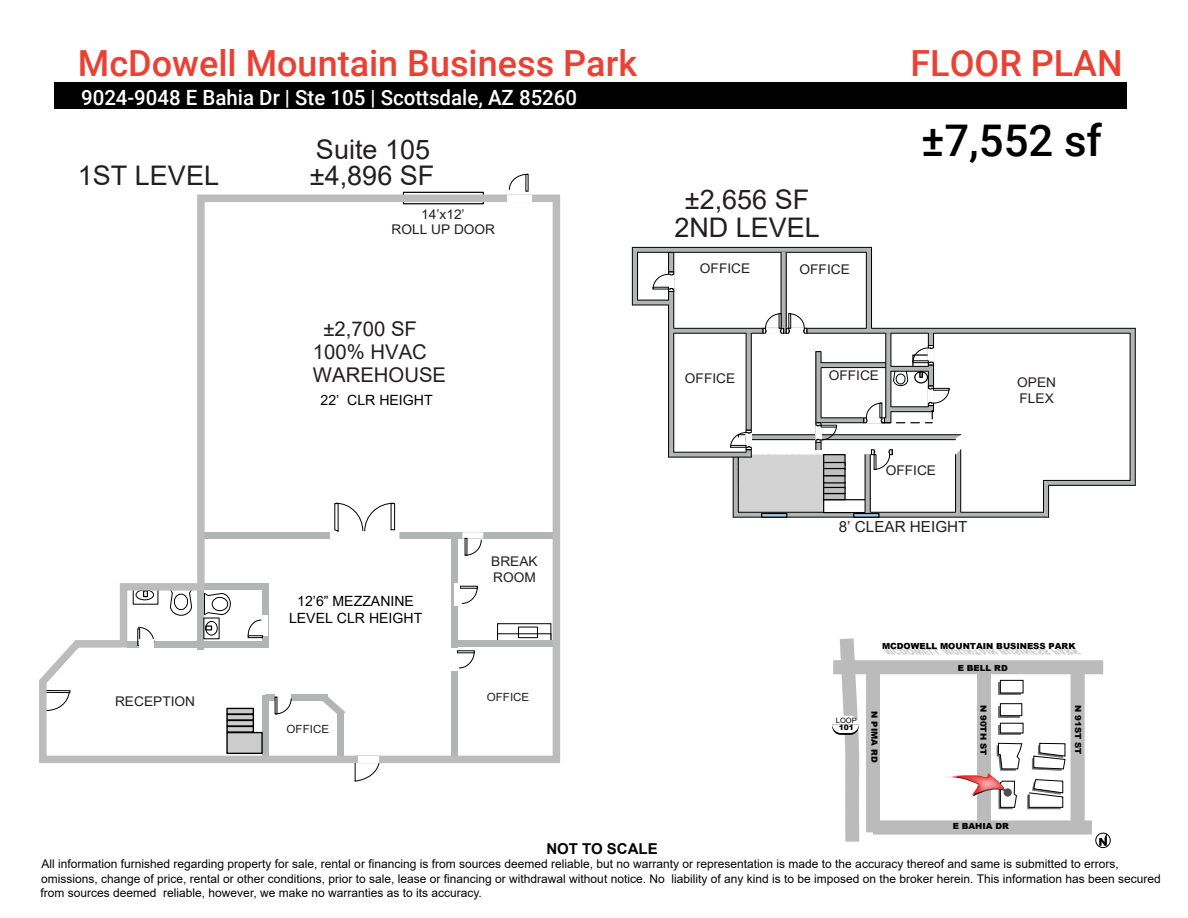
<style>
.page{position:relative;width:1188px;height:918px;background:#fff}
.page>*{position:absolute;margin:0;border:0;box-sizing:border-box;transform-origin:0 0}
.t1{font:500 43.65px "Roboto";color:#000}
.t2{font:500 36px "Roboto";color:#ea4134}
.t3{font:27px/27.9px "Arial";color:#231f20;text-align:center}
.t4{font:500 21px "Roboto";color:#fff}
.t5{font:20.25px/22.5px "Arial";color:#231f20}
.t6{font:15.3px "Arial";color:#231f20}
.t7{font:700 15px "Arial";color:#020302}
.t8{font:14.1px/17px "Arial";color:#000;text-align:center}
.t9{font:13.35px/16px "Arial";color:#231f20}
.t10{font:12px/14.4px "Arial";color:#020302}
.t11{font:11.25px "Arial";color:#231f20}
.t12{font:900 8.4px "Arial";color:#010101}
.t13{font:7.35px "Arial";color:#010101}
.t14{font:900 7.35px "Arial";color:#010101}
</style>
<div class="page">
<div style="left:54px;top:82px;width:1072px;height:28px;background:#000"></div>
<hr style="left:1135px;top:328px;width:1px;height:157px;background:#000">
<svg style="left:632px;top:247px;width:503px;height:271px"></svg>
<svg style="left:509px;top:174px;width:19px;height:17px"></svg>
<svg style="left:355px;top:767px;width:23px;height:15px"></svg>
<svg style="left:39px;top:191px;width:521px;height:576px"></svg>
<div style="left:358px;top:756px;width:20px;height:6px;background:#fff"></div>
<div style="left:507px;top:196px;width:24px;height:6px;background:#fff"></div>
<svg style="left:998px;top:682px;width:23px;height:13px"></svg>
<div style="left:998px;top:706px;width:22px;height:12px;background:#606060"></div>
<svg style="left:998px;top:725px;width:23px;height:10px"></svg>
<div style="left:1000px;top:680px;width:23px;height:13px;background:#fff;border:1px solid #010101"></div>
<div style="left:1000px;top:703px;width:22px;height:13px;background:#fff;border:1px solid #010101"></div>
<div style="left:1000px;top:723px;width:23px;height:10px;background:#fff"></div>
<div style="left:977px;top:667px;width:14px;height:163px;background:#bbb"></div>
<div style="left:1071px;top:669px;width:13px;height:161px;background:#bbb"></div>
<div style="left:873px;top:821px;width:219px;height:13px;background:#bbb"></div>
<div style="left:866px;top:671px;width:14px;height:161px;background:#bbb"></div>
<div style="left:833px;top:660px;width:270px;height:14px;background:#bbb"></div>
<svg style="left:946px;top:743px;width:119px;height:66px"></svg>
<svg style="left:832px;top:638px;width:34px;height:204px"></svg>
<div style="left:1004px;top:788px;width:8px;height:9px;background:#4e4e4f;border-radius:50%"></div>
<svg style="left:883px;top:648px;width:199px;height:7px"></svg>
<svg style="left:1099px;top:833px;width:8px;height:13px"></svg>
<div style="left:1095px;top:833px;width:16px;height:15px;border:1px solid #010101;border-radius:50%"></div>
<h2 class="t2" style="left:78px;top:38px;width:561px">McDowell Mountain Business Park</h2>
<h3 class="t4" style="left:81px;top:82px;width:498px">9024-9048 E Bahia Dr | Ste 105 | Scottsdale, AZ 85260</h3>
<h3 class="t3" style="left:78px;top:161px;width:143px">1ST LEVEL</h3>
<p class="t9" style="left:115px;top:693px;width:82px">RECEPTION</p>
<h3 class="t3" style="left:310px;top:136px;width:126px;line-height:25.8px;text-align:left">Suite 105 ±4,896 SF</h3>
<p class="t9" style="left:392px;top:208px;width:105px;line-height:14.2px;text-align:center">14’x12’<br>ROLL UP DOOR</p>
<h3 class="t5" style="left:323px;top:318px;width:95px">±2,700 SF</h3>
<h3 class="t5" style="left:313px;top:341px;width:135px">100% HVAC<br>WAREHOUSE</h3>
<p class="t8" style="left:321px;top:392px;width:114px">22’ CLR HEIGHT</p>
<p class="t8" style="left:289px;top:592px;width:135px">12’6” MEZZANINE<br>LEVEL CLR HEIGHT</p>
<p class="t11" style="left:287px;top:721px;width:44px">OFFICE</p>
<p class="t9" style="left:491px;top:553px;width:48px">BREAK<br>ROOM</p>
<p class="t11" style="left:487px;top:689px;width:44px">OFFICE</p>
<h2 class="t2" style="left:910px;top:38px;width:214px">FLOOR PLAN</h2>
<h3 class="t3" style="left:674px;top:185px;width:147px">±2,656 SF<br>2ND LEVEL</h3>
<p class="t9" style="left:700px;top:261px;width:52px">OFFICE</p>
<p class="t9" style="left:800px;top:261px;width:52px">OFFICE</p>
<h1 class="t1" style="left:921px;top:110px;width:182px">±7,552 sf</h1>
<p class="t9" style="left:685px;top:371px;width:52px">OFFICE</p>
<p class="t9" style="left:829px;top:367px;width:52px">OFFICE</p>
<p class="t9" style="left:886px;top:463px;width:52px">OFFICE</p>
<p class="t9" style="left:1017px;top:374px;width:40px">OPEN<br>FLEX</p>
<p class="t6" style="left:839px;top:516px;width:130px">8’ CLEAR HEIGHT</p>
<p class="t12" style="left:882px;top:639px;width:195px">MCDOWELL MOUNTAIN BUSINESS PARK</p>
<p class="t13" style="left:836px;top:716px;width:23px">LOOP</p>
<p class="t14" style="left:839px;top:722px;width:17px">101</p>
<p class="t12" style="left:881px;top:711px;width:52px;rotate:90deg">N PIMA RD</p>
<p class="t12" style="left:958px;top:662px;width:51px">E BELL RD</p>
<p class="t12" style="left:990px;top:705px;width:52px;rotate:90deg">N 90TH ST</p>
<p class="t12" style="left:1084px;top:705px;width:51px;rotate:90deg">N 91ST ST</p>
<p class="t12" style="left:953px;top:820px;width:58px">E BAHIA DR</p>
<p class="t7" style="left:546px;top:838px;width:113px">NOT TO SCALE</p>
<p class="t10" style="left:41px;top:857px;width:1122px">All information furnished regarding property for sale, rental or financing is from sources deemed reliable, but no warranty or representation is made to the accuracy thereof and same is submitted to errors, omissions, change of price, rental or other conditions, prior to sale, lease or financing or withdrawal without notice. No liability of any kind is to be imposed on the broker herein. This information has been secured from sources deemed reliable, however, we make no warranties as to its accuracy.</p>
</div>
